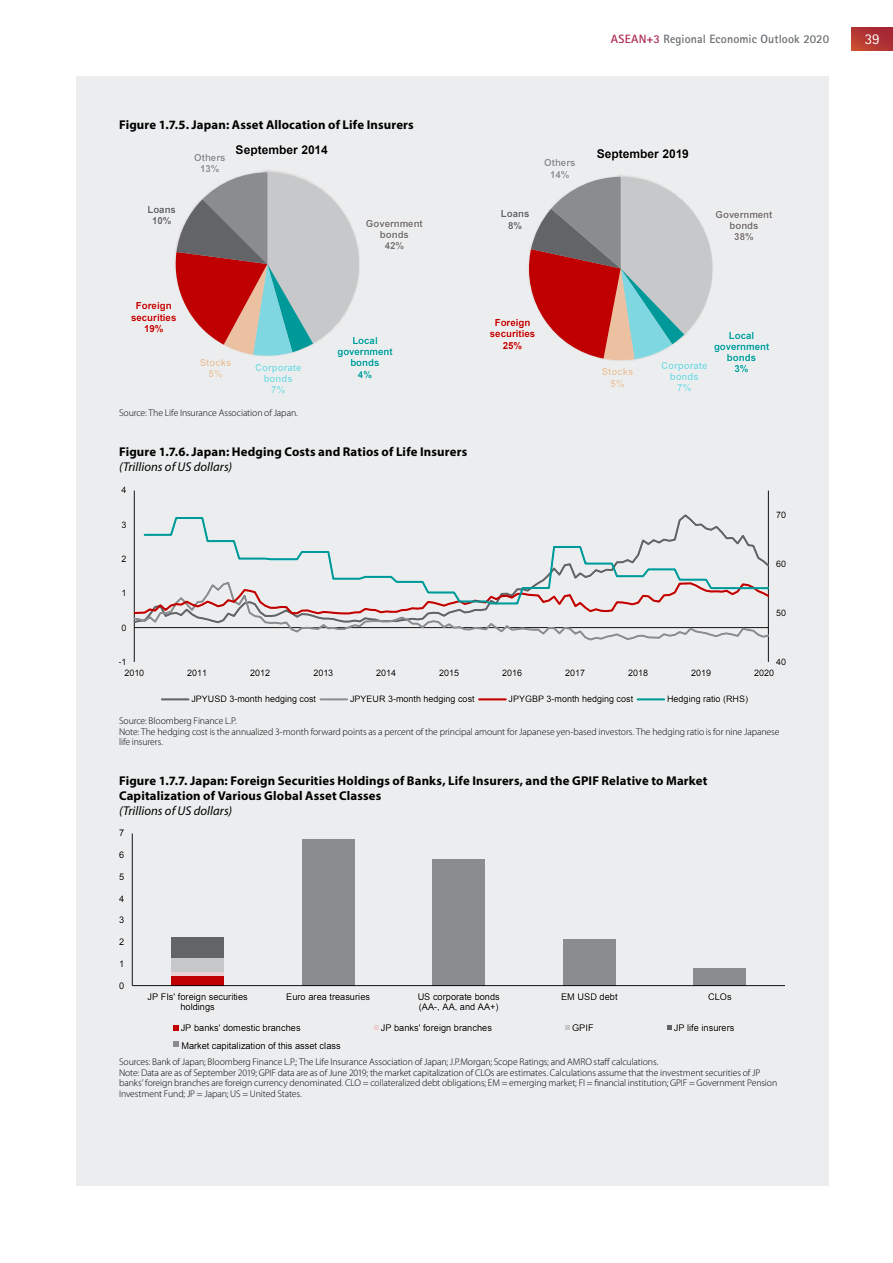
<style>
.page{position:relative;width:893px;height:1263px;background:#fff}
.page>*{position:absolute;margin:0;border:0;box-sizing:border-box;transform-origin:0 0}
.t1{font:15px "Rotis Sans Serif Std";color:#fff}
.t2{font:700 12.75px/15px "Myriad Pro";letter-spacing:.01em;color:#000}
.t3{font:italic 12.75px "Myriad Pro";letter-spacing:.005em;color:#000}
.t4{font:700 12px "Rotis Sans Serif Std";letter-spacing:.01em;color:#666c70}
.t5{font:700 12px "Arial";letter-spacing:-.005em;color:#000}
.t6{font:300 9.75px/10.5px "Myriad Pro";letter-spacing:-.01em;color:#000}
.t7{font:700 9.75px/11.2px "Arial";color:#099;text-align:center}
.t8{font:700 9.75px/11.1px "Arial";color:#c00000;text-align:center}
.t9{font:700 9.75px/11.1px "Arial";color:#767171;text-align:center}
.t10{font:700 9.75px/11.1px "Arial";color:#7fd8e1;text-align:center}
.t11{font:700 9.75px/11.1px "Arial";color:#8a8c8f;text-align:center}
.t12{font:700 9.75px/11.1px "Arial";color:#f8c1a2;text-align:center}
.t13{font:700 9.75px/11.1px "Arial";color:#636467;text-align:center}
.t14{font:9.3px "Arial";color:#000}
.t15{font:9.15px/10.6px "Arial";color:#000;text-align:center}
.t16{font:9px "Arial";color:#000}
.s1{color:#ae294d}
</style>
<div class="page">
<div style="left:851px;top:28px;width:42px;height:23px;background:linear-gradient(to right,#bf4332,#a62a34)"></div>
<div style="left:77px;top:77px;width:752px;height:1109px;background:#ebedee"></div>
<div style="left:171px;top:975px;width:53px;height:11px;background:#c00000"></div>
<div style="left:302px;top:839px;width:52px;height:147px;background:#8a8c8f"></div>
<div style="left:433px;top:859px;width:52px;height:127px;background:#8a8c8f"></div>
<div style="left:563px;top:939px;width:52px;height:47px;background:#8a8c8f"></div>
<div style="left:694px;top:968px;width:52px;height:18px;background:#8a8c8f"></div>
<hr style="left:171px;top:972px;width:53px;height:3px;background:#ffd1d1">
<div style="left:171px;top:958px;width:53px;height:14px;background:#c6c8ca"></div>
<div style="left:171px;top:937px;width:53px;height:21px;background:#636467"></div>
<hr style="left:132px;top:833px;width:1px;height:153px;background:#000">
<hr style="left:132px;top:985px;width:653px;height:1px;background:#000">
<svg style="left:374px;top:1025px;width:5px;height:5px"></svg>
<svg style="left:566px;top:1025px;width:4px;height:5px"></svg>
<svg style="left:667px;top:1025px;width:5px;height:5px"></svg>
<svg style="left:174px;top:1025px;width:5px;height:5px"></svg>
<svg style="left:174px;top:1041px;width:5px;height:5px"></svg>
<hr style="left:768px;top:490px;width:1px;height:172px;background:#000">
<hr style="left:134px;top:490px;width:1px;height:172px;background:#000">
<svg style="left:134px;top:580px;width:635px;height:62px"></svg>
<svg style="left:142px;top:516px;width:627px;height:90px"></svg>
<hr style="left:162px;top:698px;width:27px;height:2px;background:#636467">
<hr style="left:321px;top:698px;width:26px;height:2px;background:#8a8c8f">
<hr style="left:479px;top:698px;width:27px;height:2px;background:#c00000">
<hr style="left:638px;top:698px;width:26px;height:2px;background:#099">
<svg style="left:175px;top:172px;width:184px;height:184px"></svg>
<svg style="left:528px;top:177px;width:184px;height:184px"></svg>
<p class="t4" style="left:611px;top:31px;width:220px"><span class="s1">ASEAN+3</span> Regional Economic Outlook 2020</p>
<h1 class="t1" style="left:865px;top:30px;width:16px">39</h1>
<h2 class="t2" style="left:119px;top:116px;width:296px">Figure 1.7.5. Japan: Asset Allocation of Life Insurers</h2>
<p class="t13" style="left:147px;top:205px;width:30px">Loans<br>10%</p>
<p class="t11" style="left:194px;top:152px;width:33px">Others<br>13%</p>
<p class="t5" style="left:236px;top:142px;width:94px">September 2014</p>
<p class="t9" style="left:366px;top:218px;width:58px">Government bonds<br>42%</p>
<p class="t8" style="left:131px;top:301px;width:47px">Foreign securities<br>19%</p>
<p class="t12" style="left:200px;top:357px;width:33px">Stocks<br>5%</p>
<p class="t10" style="left:255px;top:362px;width:48px">Corporate bonds<br>7%</p>
<p class="t6" style="left:119px;top:408px;width:180px">Source: The Life Insurance Association of Japan.</p>
<p class="t7" style="left:337px;top:335px;width:57px">Local government bonds<br>4%</p>
<h2 class="t2" style="left:119px;top:444px;width:350px">Figure 1.7.6. Japan: Hedging Costs and Ratios of Life Insurers</h2>
<h2 class="t3" style="left:119px;top:459px;width:115px">(Trillions of US dollars)</h2>
<p class="t16" style="left:122px;top:484px;width:6px">4</p>
<p class="t16" style="left:122px;top:519px;width:6px">3</p>
<p class="t16" style="left:122px;top:553px;width:6px">2</p>
<p class="t16" style="left:122px;top:587px;width:6px">1</p>
<p class="t16" style="left:122px;top:621px;width:6px">0</p>
<p class="t16" style="left:119px;top:656px;width:9px">-1</p>
<p class="t13" style="left:501px;top:209px;width:30px">Loans<br>8%</p>
<p class="t11" style="left:544px;top:158px;width:33px">Others<br>14%</p>
<p class="t5" style="left:597px;top:146px;width:94px">September 2019</p>
<p class="t9" style="left:716px;top:209px;width:58px">Government bonds<br>38%</p>
<p class="t8" style="left:490px;top:317px;width:47px">Foreign securities<br>25%</p>
<p class="t12" style="left:602px;top:367px;width:33px">Stocks<br>5%</p>
<p class="t7" style="left:714px;top:330px;width:57px">Local government bonds</p>
<p class="t10" style="left:661px;top:360px;width:48px">Corporate</p>
<p class="t7" style="left:734px;top:364px;width:16px">3%</p>
<p class="t10" style="left:670px;top:371px;width:31px">bonds<br>7%</p>
<p class="t16" style="left:776px;top:509px;width:11px">70</p>
<p class="t16" style="left:776px;top:558px;width:11px">60</p>
<p class="t16" style="left:776px;top:607px;width:11px">50</p>
<p class="t16" style="left:776px;top:656px;width:11px">40</p>
<p class="t16" style="left:124px;top:666px;width:21px">2010</p>
<p class="t16" style="left:187px;top:666px;width:21px">2011</p>
<p class="t16" style="left:250px;top:666px;width:21px">2012</p>
<p class="t16" style="left:313px;top:666px;width:21px">2013</p>
<p class="t16" style="left:376px;top:666px;width:21px">2014</p>
<p class="t16" style="left:439px;top:666px;width:21px">2015</p>
<p class="t16" style="left:502px;top:666px;width:21px">2016</p>
<p class="t16" style="left:565px;top:666px;width:21px">2017</p>
<p class="t16" style="left:628px;top:666px;width:21px">2018</p>
<p class="t16" style="left:691px;top:666px;width:21px">2019</p>
<p class="t16" style="left:754px;top:666px;width:21px">2020</p>
<p class="t16" style="left:191px;top:693px;width:126px">JPYUSD 3-month hedging cost</p>
<p class="t16" style="left:350px;top:693px;width:126px">JPYEUR 3-month hedging cost</p>
<p class="t16" style="left:509px;top:693px;width:126px">JPYGBP 3-month hedging cost</p>
<p class="t16" style="left:667px;top:693px;width:83px">Hedging ratio (RHS)</p>
<p class="t6" style="left:119px;top:716px;width:662px">Source: Bloomberg Finance L.P.<br>Note: The hedging cost is the annualized 3-month forward points as a percent of the principal amount for Japanese yen-based investors. The hedging ratio is for nine Japanese life insurers.</p>
<h2 class="t2" style="left:119px;top:773px;width:590px">Figure 1.7.7. Japan: Foreign Securities Holdings of Banks, Life Insurers, and the GPIF Relative to Market<br>Capitalization of Various Global Asset Classes</h2>
<h2 class="t3" style="left:119px;top:803px;width:115px">(Trillions of US dollars)</h2>
<p class="t15" style="left:119px;top:828px;width:7px">7</p>
<p class="t15" style="left:119px;top:850px;width:7px">6</p>
<p class="t15" style="left:119px;top:871px;width:7px">5</p>
<p class="t15" style="left:119px;top:893px;width:7px">4</p>
<p class="t15" style="left:119px;top:915px;width:7px">3</p>
<p class="t15" style="left:119px;top:937px;width:7px">2</p>
<p class="t15" style="left:119px;top:958px;width:7px">1</p>
<p class="t15" style="left:119px;top:980px;width:7px">0</p>
<p class="t15" style="left:147px;top:991px;width:102px">JP FIs' foreign securities holdings</p>
<p class="t15" style="left:286px;top:991px;width:85px">Euro area treasuries</p>
<p class="t15" style="left:418px;top:991px;width:84px;text-align:left">US corporate bonds (AA-, AA, and AA+)</p>
<p class="t15" style="left:561px;top:991px;width:58px">EM USD debt</p>
<p class="t15" style="left:708px;top:991px;width:25px">CLOs</p>
<p class="t15" style="left:181px;top:1022px;width:121px">JP banks' domestic branches</p>
<p class="t15" style="left:381px;top:1022px;width:113px">JP banks' foreign branches</p>
<p class="t15" style="left:572px;top:1022px;width:23px">GPIF</p>
<p class="t15" style="left:674px;top:1022px;width:62px">JP life insurers</p>
<p class="t14" style="left:181px;top:1039px;width:161px">Market capitalization of this asset class</p>
<p class="t6" style="left:119px;top:1057px;width:660px">Sources: Bank of Japan; Bloomberg Finance L.P.; The Life Insurance Association of Japan; J.P.Morgan; Scope Ratings; and AMRO staff calculations.<br>Note: Data are as of September 2019; GPIF data are as of June 2019; the market capitalization of CLOs are estimates. Calculations assume that the investment securities of JP banks’ foreign branches are foreign currency denominated. CLO = collateralized debt obligations; EM = emerging market; FI = financial institution; GPIF = Government Pension Investment Fund; JP = Japan; US = United States.</p>
</div>
